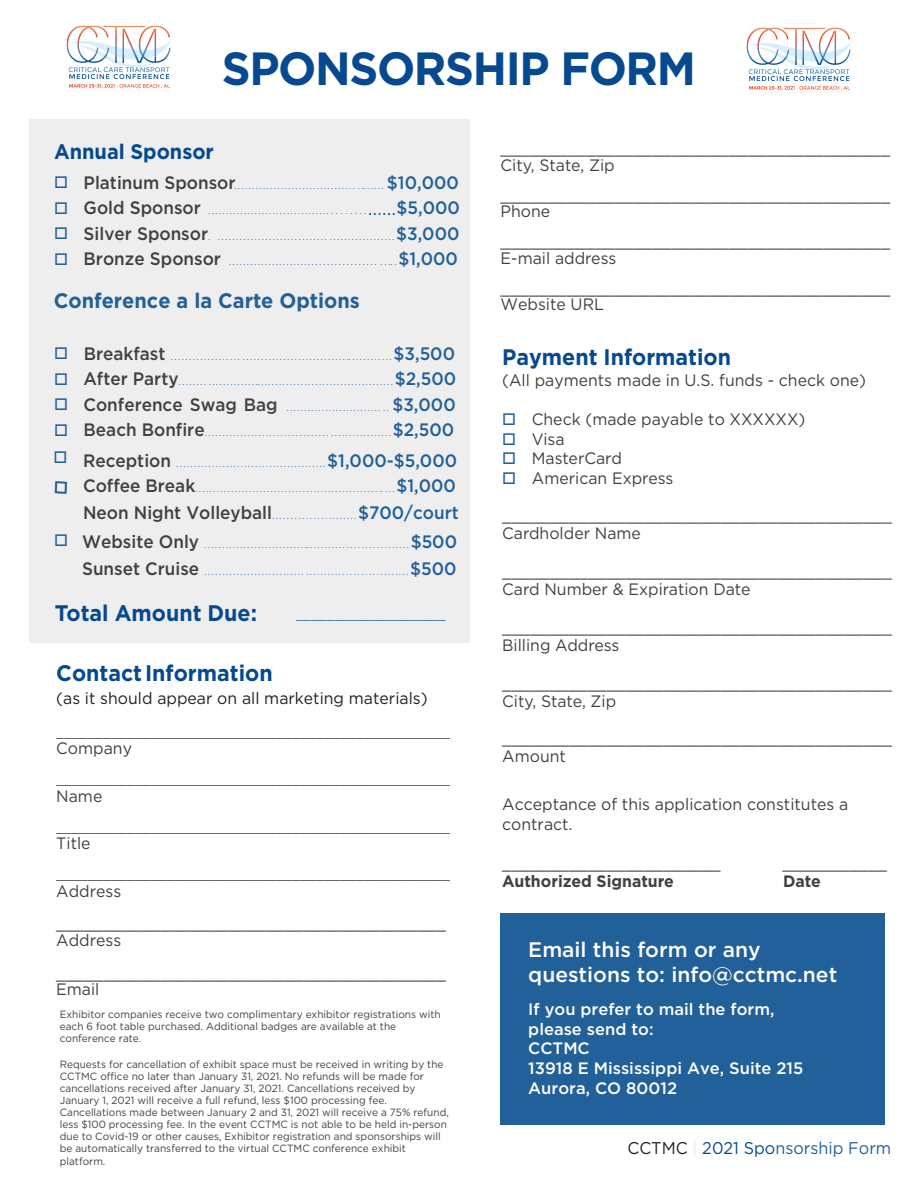
<style>
.page{position:relative;width:918px;height:1188px;background:#fff}
.page>*{position:absolute;margin:0;border:0;box-sizing:border-box;transform-origin:0 0}
.t1{font:700 46.5px "Gotham";letter-spacing:-.03em;color:#06498f}
.Body{font:700 22.5px "Gotham";color:#06498f;scale:.95 1}
.Body-2{font:500 21px/25.2px "Gotham";color:#fff}
.Body-3{font:700 21px "Gotham";color:#216098;scale:.95 1}
.Head_-_Sponsor_Categ{font:700 21px "Gotham";color:#06498f;scale:.95 1}
.t2{font:16.95px "Gotham";color:#216098;scale:.95 1}
.Body-4{font:16.5px/18px "Gotham";color:#413f41;scale:.96 1}
.Body-5{font:500 16.5px/19.8px "Gotham";color:#fff}
.t3{font:16.5px "Gotham";color:#231f20;scale:.96 1}
.Body-6{font:700 16.5px "Gotham";color:#413f41;scale:.96 1}
.t4{font:300 15.75px "Myriad Pro";color:#413f41}
.Body-7{font:300 15.75px "Myriad Pro";color:#216098}
.Body-8{font:300 12px "Myriad Pro";color:#216098}
.t5{font:10.5px/12.1px "Gotham";color:#414042;scale:.96 1}
.s1{font-family:"Gotham";font-weight:500;font-size:18px;color:#413f41}
.s2{font-family:"Gotham";font-weight:500;font-size:18px}
.s3{color:#216098}
.s4{color:#231f20}
.s5{color:#e6e7e9}
.s6{color:#06498f}
</style>
<div class="page">
<div style="left:30px;top:120px;width:440px;height:523px;background:#eeeeef"></div>
<div style="left:501px;top:914px;width:384px;height:211px;background:#216098"></div>
<img style="left:66px;top:25px;width:105px;height:64px">
<img style="left:746px;top:27px;width:105px;height:64px">
<p class="t1" style="left:222px;top:38px;width:476px">SPONSORSHIP FORM</p>
<p class="Head_-_Sponsor_Categ" style="left:54px;top:137px;width:170px">Annual Sponsor</p>
<p class="Body-8" style="left:54px;top:177px;width:406px">□ <span class="s1">Platinum Sponsor</span>.................................. . ....... <span class="s2">$10,000</span></p>
<p class="Body-8" style="left:54px;top:203px;width:407px">□ <span class="s1">Gold Sponsor</span> ...................... . . . . . . . . . . . . . . . . . . . . . . . . . .<span class="s2">$5,000</span></p>
<p class="Body-8" style="left:54px;top:228px;width:407px">□ <span class="s1">Silver Sponsor</span>. ........................... . . . ..................<span class="s2">$3,000</span></p>
<p class="Body-8" style="left:54px;top:254px;width:405px">□ <span class="s1">Bronze Sponsor</span> .......................... . . . . . . . . . . . . . . . . .. . <span class="s2">$1,000</span></p>
<p class="Body-3" style="left:54px;top:287px;width:324px">Conference a la Carte Options</p>
<p class="Body-8" style="left:54px;top:349px;width:403px">□ <span class="s1">Breakfast</span> .......... . . . . . . . . . . . . . . . . . . . . . . . . . . . . . . . . . . . . . .............<span class="s2">$3,500</span></p>
<p class="Body-8" style="left:54px;top:374px;width:404px">□ <span class="s1">After Party</span>........ . . . . . . . . . . . . . .......................................<span class="s2">$2,500</span></p>
<p class="Body-8" style="left:54px;top:400px;width:403px">□ <span class="s1">Conference Swag Bag</span> ........................... .. <span class="s2">$3,000</span></p>
<p class="Body-8" style="left:54px;top:425px;width:402px">□ <span class="s1">Beach Bonfire</span>.................................. . . . . . . . . . . . . . ....<span class="s2">$2,500</span></p>
<p class="Body-8" style="left:83px;top:455px;width:376px"><span class="s1">Reception</span> ..........................................<span class="s2">$1,000-$5,000</span></p>
<p class="Body-8" style="left:83px;top:481px;width:374px"><span class="s1">Coffee Break</span>....................... . . . . . . . . . . . . . . . . . . . . .............<span class="s2">$1,000</span></p>
<p class="Body-8" style="left:83px;top:508px;width:377px"><span class="s1">Neon Night Volleyball</span>. . . . . . . . . . . . . . . . . . . . . . . <span class="s2">$700/court</span></p>
<p class="Body-8" style="left:82px;top:537px;width:377px"><span class="s1">Website Only</span> .................. . . . . . . . . . . .. . . . . . . . ....................<span class="s2">$500</span></p>
<p class="Body-8" style="left:82px;top:564px;width:376px"><span class="s1">Sunset Cruise</span> ......... . . . . . . . . . . . . . . . . . . . ............................<span class="s2">$500</span></p>
<p class="Body" style="left:55px;top:598px;width:214px">Total Amount Due:</p>
<p class="Body-7" style="left:296px;top:604px;width:151px">___________________</p>
<h2 class="Body" style="left:56px;top:658px;width:229px">Contact Information</h2>
<h3 class="t3" style="left:56px;top:687px;width:388px">(as it should appear on all marketing materials)</h3>
<h3 class="t4" style="left:56px;top:722px;width:395px">__________________________________________________</h3>
<h3 class="Body-4" style="left:56px;top:739px;width:80px">Company</h3>
<h3 class="t4" style="left:56px;top:770px;width:395px">__________________________________________________</h3>
<h3 class="Body-4" style="left:56px;top:787px;width:50px">Name</h3>
<h3 class="t4" style="left:56px;top:817px;width:395px">__________________________________________________</h3>
<h3 class="Body-4" style="left:56px;top:834px;width:37px">Title</h3>
<h3 class="t4" style="left:56px;top:864px;width:395px">__________________________________________________</h3>
<h3 class="Body-4" style="left:56px;top:874px;width:407px;line-height:32.8px">Address _________________________________________</h3>
<h3 class="Body-4" style="left:56px;top:923px;width:407px;line-height:33px">Address _________________________________________</h3>
<h3 class="Body-4" style="left:56px;top:980px;width:46px">Email</h3>
<p class="t5" style="left:60px;top:1008px;width:398px">Exhibitor companies receive two complimentary exhibitor registrations with each 6 foot table purchased. Additional badges are available at the conference rate.</p>
<p class="t5" style="left:60px;top:1058px;width:407px">Requests for cancellation of exhibit space must be received in writing by the CCTMC office no later than January 31, 2021. No refunds will be made for cancellations received after January 31, 2021. Cancellations received by January 1, 2021 will receive a full refund, less $100 processing fee.<br>Cancellations made between January 2 and 31, 2021 will receive a 75% refund, less $100 processing fee. In the event CCTMC is not able to be held in-person due to Covid-19 or other causes, Exhibitor registration and sponsorships will be automatically transferred to the virtual CCTMC conference exhibit platform.</p>
<p class="Body-4" style="left:501px;top:140px;width:407px;line-height:16.5px">_________________________________________<br>City, State, Zip</p>
<p class="Body-4" style="left:501px;top:186px;width:407px;line-height:16.5px">_________________________________________<br>Phone</p>
<p class="Body-4" style="left:501px;top:233px;width:407px;line-height:16.5px">_________________________________________<br>E-mail address</p>
<p class="Body-4" style="left:501px;top:279px;width:407px;line-height:16.5px">_________________________________________<br>Website URL</p>
<p class="Body" style="left:502px;top:342px;width:242px">Payment Information</p>
<p class="Body-4" style="left:502px;top:371px;width:381px">(All payments made in U.S. funds - check one)</p>
<p class="Body-4" style="left:502px;top:410px;width:317px"><span class="s3">□</span> Check (made payable to XXXXXX)</p>
<p class="Body-4" style="left:502px;top:430px;width:67px"><span class="s3">□</span> Visa</p>
<p class="Body-4" style="left:502px;top:449px;width:126px"><span class="s3">□</span> MasterCard</p>
<p class="Body-4" style="left:502px;top:469px;width:180px"><span class="s3">□</span> American Express</p>
<p class="Body-4" style="left:502px;top:506px;width:407px">_________________________________________<br>Cardholder Name</p>
<p class="Body-4" style="left:502px;top:562px;width:407px">_________________________________________<br>Card Number &amp; Expiration Date</p>
<p class="Body-4" style="left:502px;top:618px;width:407px">_________________________________________<br>Billing Address</p>
<p class="Body-4" style="left:502px;top:673px;width:407px">_________________________________________<br>City, State, Zip</p>
<p class="Body-4" style="left:502px;top:729px;width:407px">_________________________________________<br>Amount</p>
<p class="Body-4" style="left:502px;top:794px;width:362px;line-height:19.8px">Acceptance of this application constitutes a contract.</p>
<p class="Body-4" style="left:502px;top:854px;width:229px">_______________________</p>
<p class="Body-4" style="left:783px;top:854px;width:110px">___________</p>
<p class="Body-6" style="left:502px;top:870px;width:180px">Authorized Signature</p>
<p class="Body-6" style="left:783px;top:870px;width:41px">Date</p>
<p class="Body-2" style="left:528px;top:936px;width:311px">Email this form or any questions to: info@cctmc.net</p>
<p class="Body-5" style="left:528px;top:999px;width:277px">If you prefer to mail the form, please send to:<br>CCTMC<br>13918 E Mississippi Ave, Suite 215<br>Aurora, CO 80012</p>
<p class="t2" style="left:627px;top:1137px;width:279px"><span class="s4">CCTMC</span> <span class="s5">|</span> <span class="s6">2021 Spo</span>nsorship Form</p>
</div>
